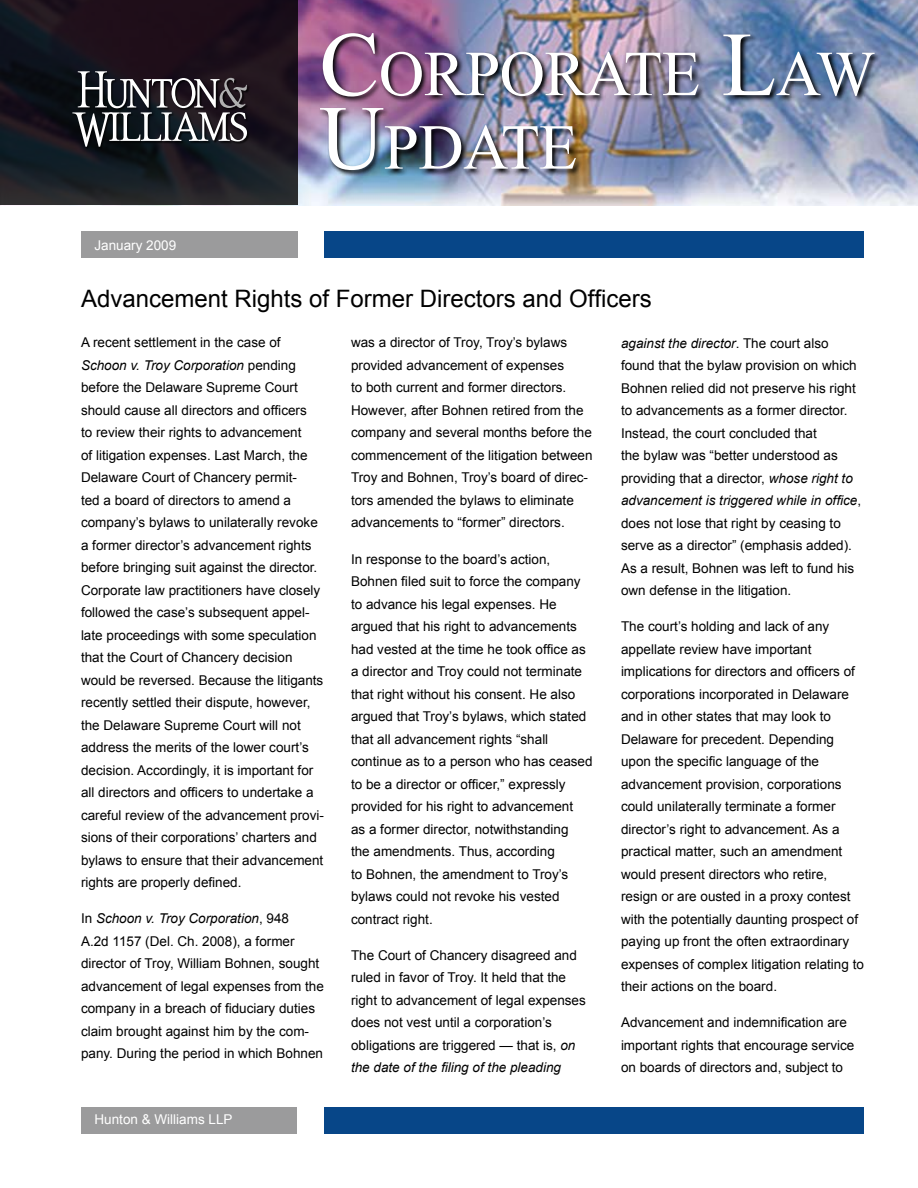
<style>
.page{position:relative;width:918px;height:1188px;background:#fff}
.page>*{position:absolute;margin:0;border:0;box-sizing:border-box;transform-origin:0 0}
.t1{font:64.05px/73.5px "Times New Roman";letter-spacing:-.005em;color:#fff}
.t2{font:24px "Arial";color:#000}
.t3{font:13.5px/22.5px "Arial";color:#000}
.t4{font:13.5px "Arial";color:#fff}
.s1{font-size:91.5px}
.s2{font-style:italic}
</style>
<div class="page">
<img style="left:0;top:0;width:918px;height:206px">
<svg style="left:0;top:0;width:298px;height:205px;background:#1a161f"></svg>
<div style="left:324px;top:1107px;width:540px;height:27px;background:#074688"></div>
<div style="left:324px;top:231px;width:540px;height:27px;background:#074688"></div>
<div style="left:81px;top:231px;width:217px;height:27px;background:#9b9b9c"></div>
<div style="left:81px;top:1107px;width:216px;height:27px;background:#9b9b9c"></div>
<div style="left:72px;top:72px;width:178px;height:78px;background:#000;opacity:.75"></div>
<svg style="left:72px;top:71px;width:175px;height:76px;background:#4a4a4f"></svg>
<img style="left:318px;top:32px;width:564px;height:145px">
<h1 class="t1" style="left:320px;top:36px;width:557px"><span class="s1">C</span>ORPORATE <span class="s1">L</span>AW<br><span class="s1">U</span>PDATE</h1>
<p class="t4" style="left:94px;top:236px;width:83px">January 2009</p>
<h2 class="t2" style="left:81px;top:283px;width:572px">Advancement Rights of Former Directors and Officers</h2>
<p class="t3" style="left:81px;top:331px;width:244px">A recent settlement in the case of <span class="s2">Schoon v. Troy Corporation</span> pending before the Delaware Supreme Court should cause all directors and officers<br>to review their rights to advancement<br>of litigation expenses. Last March, the Delaware Court of Chancery permit-<br>ted a board of directors to amend a company’s bylaws to unilaterally revoke a former director’s advancement rights before bringing suit against the director.<br>Corporate law practitioners have closely followed the case’s subsequent appel&shy;late proceedings with some speculation that the Court of Chancery decision would be reversed. Because the litigants recently settled their dispute, however, the Delaware Supreme Court will not address the merits of the lower court’s decision. Accordingly, it is important for all directors and officers to undertake a careful review of the advancement provi&shy;sions of their corporations’ charters and bylaws to ensure that their advancement rights are properly defined.</p>
<p class="t3" style="left:81px;top:908px;width:244px">In <span class="s2">Schoon v. Troy Corporation</span>, 948<br>A.2d 1157 (Del. Ch. 2008), a former director of Troy, William Bohnen, sought advancement of legal expenses from the company in a breach of fiduciary duties claim brought against him by the com&shy;pany. During the period in which Bohnen</p>
<p class="t3" style="left:351px;top:332px;width:243px">was a director of Troy, Troy’s bylaws provided advancement of expenses<br>to both current and former directors.<br>However, after Bohnen retired from the company and several months before the commencement of the litigation between Troy and Bohnen, Troy’s board of direc&shy;tors amended the bylaws to eliminate advancements to “former” directors.</p>
<p class="t3" style="left:351px;top:548px;width:243px">In response to the board’s action, Bohnen filed suit to force the company to advance his legal expenses. He argued that his right to advancements had vested at the time he took office as a director and Troy could not terminate that right without his consent. He also argued that Troy’s bylaws, which stated that all advancement rights “shall continue as to a person who has ceased to be a director or officer,” expressly provided for his right to advancement<br>as a former director, notwithstanding<br>the amendments. Thus, according<br>to Bohnen, the amendment to Troy’s bylaws could not revoke his vested contract right.</p>
<p class="t3" style="left:351px;top:944px;width:236px">The Court of Chancery disagreed and ruled in favor of Troy. It held that the right to advancement of legal expenses does not vest until a corporation’s obligations are triggered — that is, <span class="s2">on the date of the filing of the pleading</span></p>
<p class="t3" style="left:621px;top:332px;width:242px"><span class="s2">against the director</span>. The court also found that the bylaw provision on which Bohnen relied did not preserve his right to advancements as a former director.<br>Instead, the court concluded that<br>the bylaw was “better understood as providing that a director, <span class="s2">whose right to advancement is triggered while in office</span>, does not lose that right by ceasing to serve as a director” (emphasis added).<br>As a result, Bohnen was left to fund his own defense in the litigation.</p>
<p class="t3" style="left:621px;top:615px;width:244px">The court’s holding and lack of any appellate review have important implications for directors and officers of corporations incorporated in Delaware and in other states that may look to Delaware for precedent. Depending upon the specific language of the advancement provision, corporations could unilaterally terminate a former director’s right to advancement. As a practical matter, such an amendment would present directors who retire, resign or are ousted in a proxy contest with the potentially daunting prospect of paying up front the often extraordinary expenses of complex litigation relating to their actions on the board.</p>
<p class="t3" style="left:621px;top:1011px;width:235px">Advancement and indemnification are important rights that encourage service on boards of directors and, subject to</p>
<p class="t4" style="left:94px;top:1111px;width:140px">Hunton &amp; Williams LLP</p>
</div>
